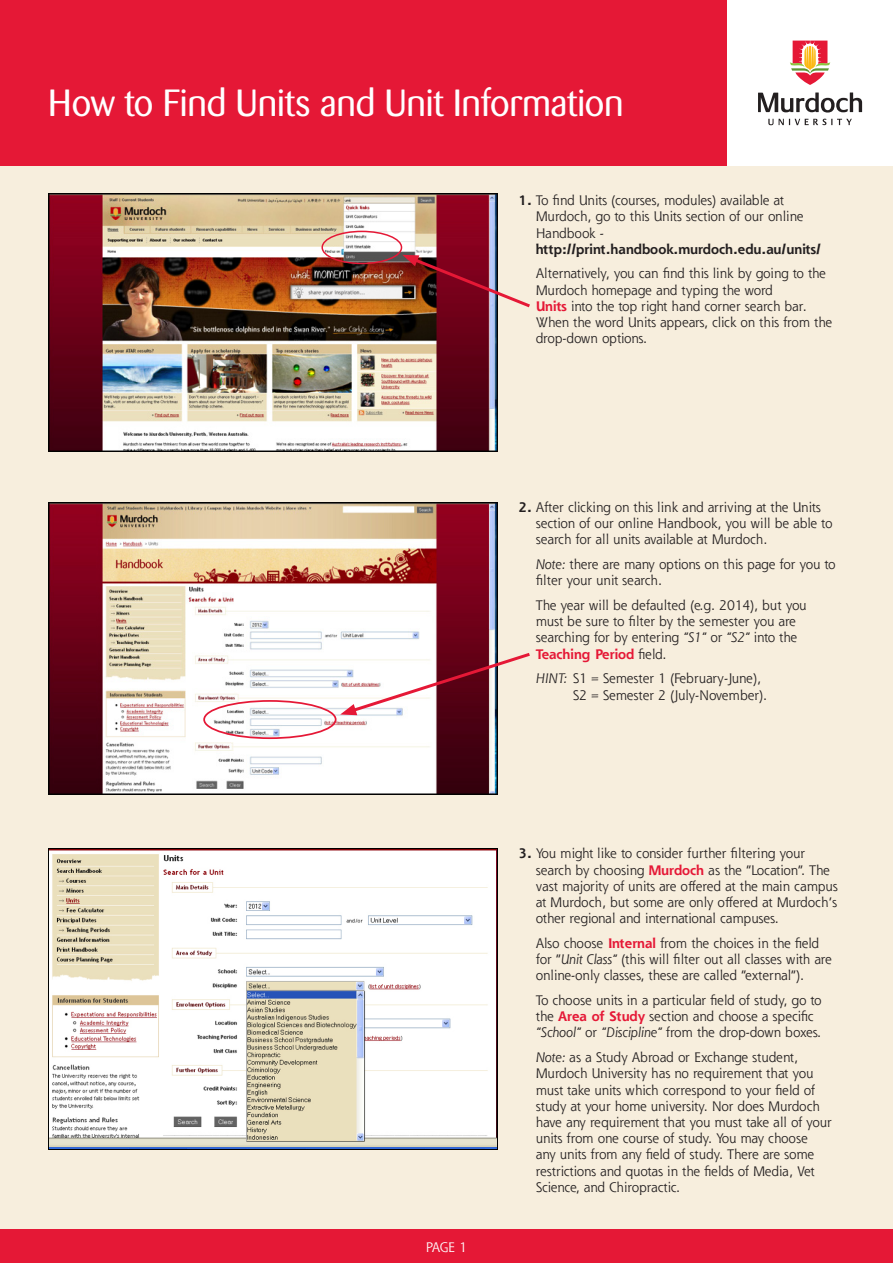
<style>
.page{position:relative;width:893px;height:1263px;background:#f7eedd}
.page>*{position:absolute;margin:0;border:0;box-sizing:border-box;transform-origin:0 0}
.t1{font:37.5px "Barmeno BQ";letter-spacing:-.005em;color:#fff}
.t2{font:13.5px/16.2px "Shannon Std";letter-spacing:-.02em;color:#231f20}
.t3{font:13.5px/16.2px "Shannon Std";color:#231f20}
.t4{font:700 13.5px "Shannon Std";color:#231f20}
.t5{font:13.5px "Shannon Std";color:#fff}
.s1{font-weight:700}
.s2{font-weight:700;color:#e51836}
.s3{font-style:italic}
</style>
<div class="page">
<div style="left:0;top:0;width:727px;height:166px;background:#e51836"></div>
<div style="left:727px;top:0;width:166px;height:166px;background:#fff"></div>
<img style="left:48px;top:193px;width:449px;height:259px">
<img style="left:48px;top:502px;width:449px;height:292px">
<div style="left:203px;top:700px;width:134px;height:39px;border:2px solid #e51836;border-radius:50%"></div>
<img style="left:48px;top:849px;width:449px;height:300px">
<svg style="left:402px;top:255px;width:128px;height:55px"></svg>
<div style="left:321px;top:231px;width:81px;height:33px;border:2px solid #e51836;border-radius:50%"></div>
<svg style="left:340px;top:650px;width:190px;height:65px"></svg>
<svg style="left:790px;top:41px;width:40px;height:44px"></svg>
<svg style="left:768px;top:119px;width:5px;height:6px"></svg>
<svg style="left:779px;top:119px;width:73px;height:6px"></svg>
<svg style="left:758px;top:93px;width:104px;height:20px"></svg>
<div style="left:0;top:1229px;width:893px;height:34px;background:#e51836"></div>
<h1 class="t1" style="left:48px;top:81px;width:577px">How to Find Units and Unit Information</h1>
<p class="t2" style="left:536px;top:192px;width:269px;text-indent:-17px"><span class="s1">1.</span> To find Units (courses, modules) available at<br>Murdoch, go to this Units section of our online<br>Handbook -</p>
<p class="t4" style="left:536px;top:241px;width:287px">http://print.handbook.murdoch.edu.au/units/</p>
<p class="t2" style="left:536px;top:265px;width:298px">Alternatively, you can find this link by going to the Murdoch homepage and typing the word<br><span class="s2">Units</span> into the top right hand corner search bar.<br>When the word Units appears, click on this from the drop-down options.</p>
<p class="t3" style="left:536px;top:499px;width:298px;text-indent:-17px"><span class="s1">2.</span> After clicking on this link and arriving at the Units section of our online Handbook, you will be able to search for all units available at Murdoch.</p>
<p class="t2" style="left:536px;top:556px;width:301px"><span class="s3">Note:</span> there are many options on this page for you to filter your unit search.</p>
<p class="t3" style="left:536px;top:597px;width:272px">The year will be defaulted (e.g. 2014), but you must be sure to filter by the semester you are searching for by entering <span class="s3">“S1”</span> or <span class="s3">“S2”</span> into the <span class="s2">Teaching Period</span> field.</p>
<p class="t3" style="left:573px;top:670px;width:196px;text-indent:-37px"><span class="s3">HINT:</span> S1 = Semester 1 (February-June),<br>S2 = Semester 2 (July-November).</p>
<p class="t5" style="left:426px;top:1238px;width:42px">PAGE 1</p>
<p class="t2" style="left:536px;top:845px;width:303px;text-indent:-17px"><span class="s1">3.</span> You might like to consider further filtering your search by choosing <span class="s2">Murdoch</span> as the “Location”. The vast majority of units are offered at the main campus at Murdoch, but some are only offered at Murdoch’s other regional and international campuses.</p>
<p class="t3" style="left:536px;top:935px;width:298px">Also choose <span class="s2">Internal</span> from the choices in the field for “<span class="s3">Unit Class”</span> (this will filter out all classes with are online-only classes, these are called “external”).</p>
<p class="t3" style="left:536px;top:992px;width:287px">To choose units in a particular field of study, go to the <span class="s2">Area of Study</span> section and choose a specific <span class="s3">“School”</span> or <span class="s3">“Discipline”</span> from the drop-down boxes.</p>
<p class="t2" style="left:536px;top:1049px;width:298px"><span class="s3">Note:</span> as a Study Abroad or Exchange student, Murdoch University has no requirement that you must take units which correspond to your field of study at your home university. Nor does Murdoch have any requirement that you must take all of your units from one course of study. You may choose<br>any units from any field of study. There are some restrictions and quotas in the fields of Media, Vet Science, and Chiropractic.</p>
</div>
